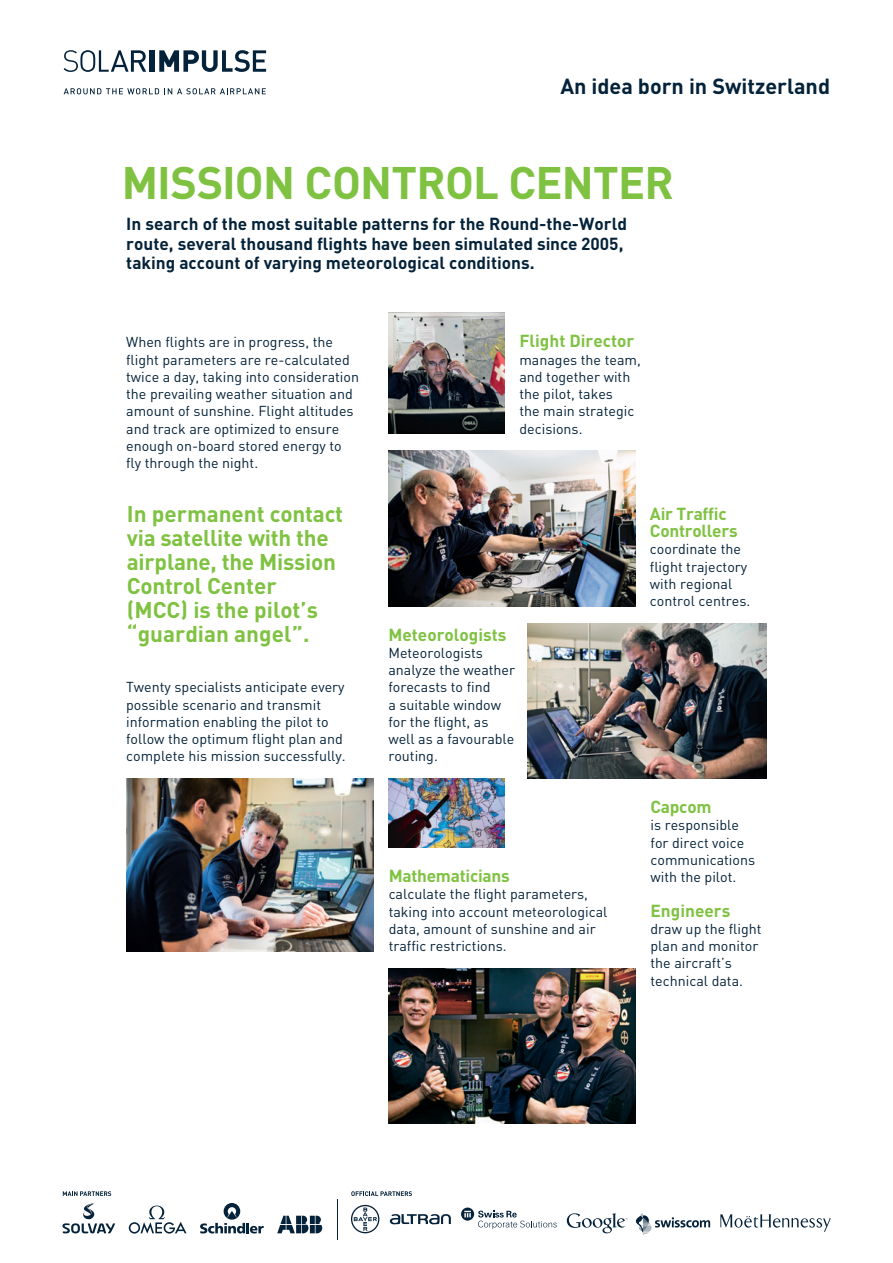
<style>
.page{position:relative;width:893px;height:1263px;background:#fff}
.page>*{position:absolute;margin:0;border:0;box-sizing:border-box;transform-origin:0 0}
.t1{font:700 45px "DIN";letter-spacing:-.02em;color:#7fc241}
.t2{font:700 22.5px/24px "DIN";letter-spacing:-.01em;color:#7fc241}
.t3{font:700 21.6px "DIN";color:#042239}
.t4{font:700 17.25px/19.5px "DIN";color:#042239}
.t5{font:700 17.25px/17.2px "DIN";letter-spacing:-.015em;color:#7fc241}
.t6{font:14.25px/17.2px "DIN";color:#042239}
</style>
<div class="page">
<img style="left:388px;top:451px;width:248px;height:155px">
<img style="left:388px;top:779px;width:117px;height:69px">
<img style="left:527px;top:623px;width:239px;height:156px">
<img style="left:126px;top:778px;width:247px;height:173px">
<img style="left:389px;top:968px;width:247px;height:156px">
<img style="left:388px;top:313px;width:117px;height:121px">
<svg style="left:159px;top:50px;width:107px;height:22px"></svg>
<div style="left:149px;top:50px;width:6px;height:22px;background:#042239"></div>
<svg style="left:64px;top:50px;width:82px;height:22px"></svg>
<svg style="left:64px;top:88px;width:202px;height:6px"></svg>
<hr style="left:338px;top:1199px;width:1px;height:41px;background:#042239">
<svg style="left:129px;top:1205px;width:58px;height:29px"></svg>
<svg style="left:63px;top:1203px;width:52px;height:30px"></svg>
<svg style="left:200px;top:1203px;width:64px;height:30px"></svg>
<svg style="left:277px;top:1216px;width:45px;height:17px"></svg>
<svg style="left:351px;top:1191px;width:61px;height:5px"></svg>
<svg style="left:636px;top:1213px;width:74px;height:22px"></svg>
<svg style="left:390px;top:1214px;width:61px;height:10px"></svg>
<svg style="left:351px;top:1205px;width:28px;height:28px"></svg>
<svg style="left:461px;top:1207px;width:96px;height:22px"></svg>
<svg style="left:567px;top:1213px;width:61px;height:20px"></svg>
<svg style="left:720px;top:1214px;width:111px;height:18px"></svg>
<svg style="left:63px;top:1191px;width:48px;height:5px"></svg>
<h3 class="t3" style="left:560px;top:72px;width:271px">An idea born in Switzerland</h3>
<h1 class="t1" style="left:122px;top:154px;width:554px">MISSION CONTROL CENTER</h1>
<p class="t4" style="left:126px;top:213px;width:502px">In search of the most suitable patterns for the Round-the-World route, several thousand flights have been simulated since 2005, taking account of varying meteorological conditions.</p>
<p class="t6" style="left:126px;top:333px;width:234px">When flights are in progress, the flight parameters are re-calculated twice a day, taking into consideration the prevailing weather situation and amount of sunshine. Flight altitudes and track are optimized to ensure enough on-board stored energy to fly through the night.</p>
<h2 class="t2" style="left:127px;top:500px;width:218px">In permanent contact via satellite with the airplane, the Mission<br>Control Center (MCC) is the pilot’s “guardian angel”.</h2>
<p class="t6" style="left:126px;top:678px;width:221px">Twenty specialists anticipate every possible scenario and transmit information enabling the pilot to follow the optimum flight plan and complete his mission successfully.</p>
<p class="t5" style="left:519px;top:332px;width:116px">Flight Director</p>
<p class="t6" style="left:519px;top:350px;width:123px">manages the team, and together with the pilot, takes<br>the main strategic decisions.</p>
<p class="t5" style="left:388px;top:625px;width:120px">Meteorologists</p>
<p class="t6" style="left:388px;top:644px;width:128px">Meteorologists analyze the weather forecasts to find<br>a suitable window for the flight, as well as a favourable routing.</p>
<p class="t5" style="left:389px;top:866px;width:123px">Mathematicians</p>
<p class="t6" style="left:389px;top:885px;width:220px">calculate the flight parameters, taking into account meteorological data, amount of sunshine and air traffic restrictions.</p>
<p class="t5" style="left:650px;top:504px;width:89px">Air Traffic<br>Controllers</p>
<p class="t6" style="left:650px;top:540px;width:102px">coordinate the flight trajectory with regional control centres.</p>
<p class="t5" style="left:650px;top:797px;width:63px">Capcom</p>
<p class="t6" style="left:650px;top:816px;width:106px">is responsible for direct voice communications with the pilot.</p>
<p class="t5" style="left:650px;top:901px;width:81px">Engineers</p>
<p class="t6" style="left:650px;top:920px;width:113px">draw up the flight plan and monitor the aircraft’s technical data.</p>
</div>
